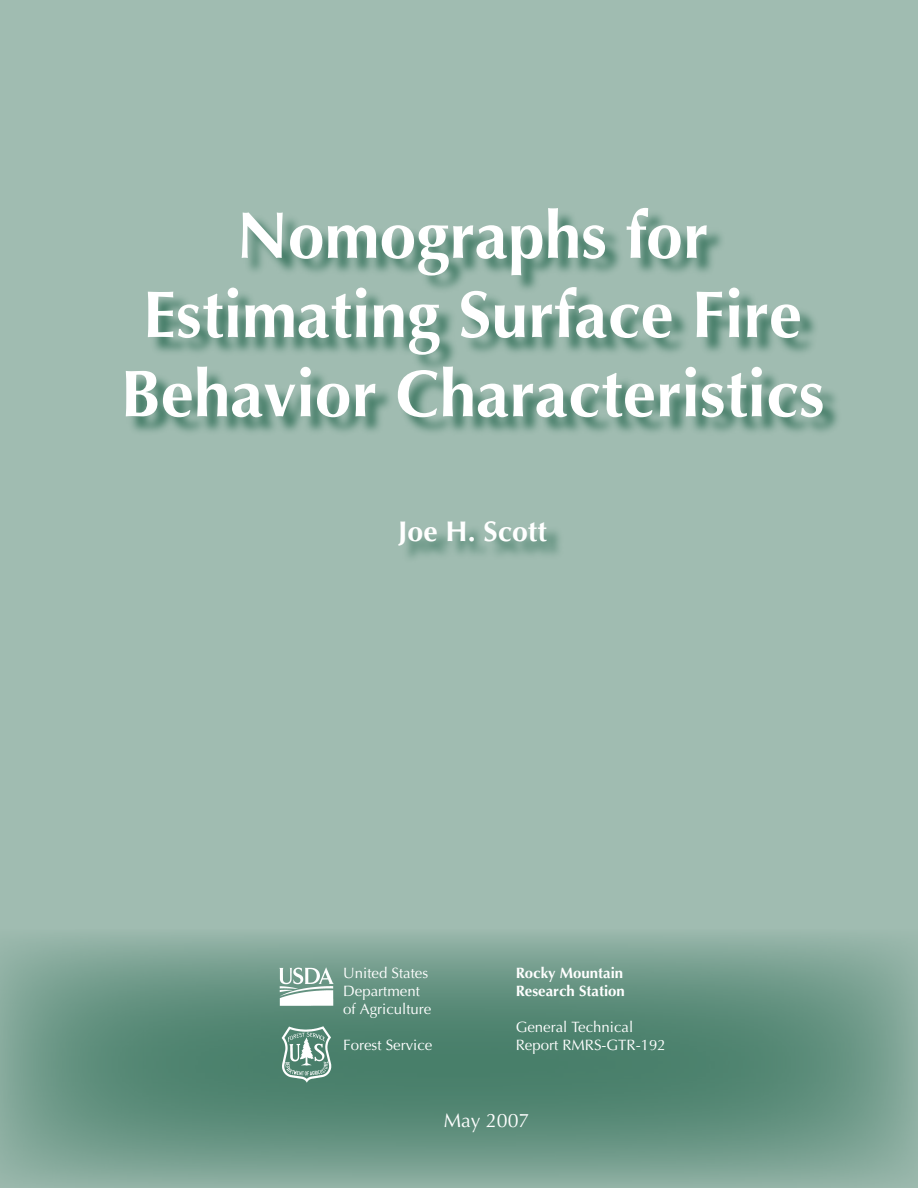
<style>
.page{position:relative;width:918px;height:1188px;background:#a0bcb1}
.page>*{position:absolute;margin:0;border:0;box-sizing:border-box;transform-origin:0 0}
.t1{font:700 66px/79.2px "Optima";color:#fff;text-align:center}
.t2{font:700 28.5px "Optima";color:#fff}
.t3{font:19.5px "Optima";color:#fff}
.t4{font:15px "Optima";color:#fff}
.t5{font:700 15px "Optima";color:#fff}
</style>
<div class="page">
<svg style="left:0;top:936px;width:918px;height:252px;background:#6a9685"></svg>
<img style="left:279px;top:1025px;width:55px;height:60px">
<img style="left:279px;top:968px;width:55px;height:38px">
<div style="left:127px;top:209px;width:715px;height:356px;background:#34715a;opacity:.9"></div>
<h1 class="t1" style="left:120px;top:197px;width:706px">Nomographs for<br>Estimating Surface Fire<br>Behavior Characteristics</h1>
<h2 class="t2" style="left:398px;top:514px;width:150px">Joe H. Scott</h2>
<p class="t4" style="left:343px;top:964px;width:87px">United States</p>
<p class="t5" style="left:516px;top:964px;width:109px">Rocky Mountain</p>
<p class="t4" style="left:343px;top:982px;width:78px">Department</p>
<p class="t5" style="left:516px;top:982px;width:111px">Research Station</p>
<p class="t4" style="left:343px;top:1000px;width:90px">of Agriculture</p>
<p class="t4" style="left:516px;top:1018px;width:119px">General Technical</p>
<p class="t4" style="left:343px;top:1036px;width:91px">Forest Service</p>
<p class="t4" style="left:516px;top:1036px;width:152px">Report RMRS-GTR-192</p>
<h3 class="t3" style="left:444px;top:1109px;width:87px">May 2007</h3>
</div>
